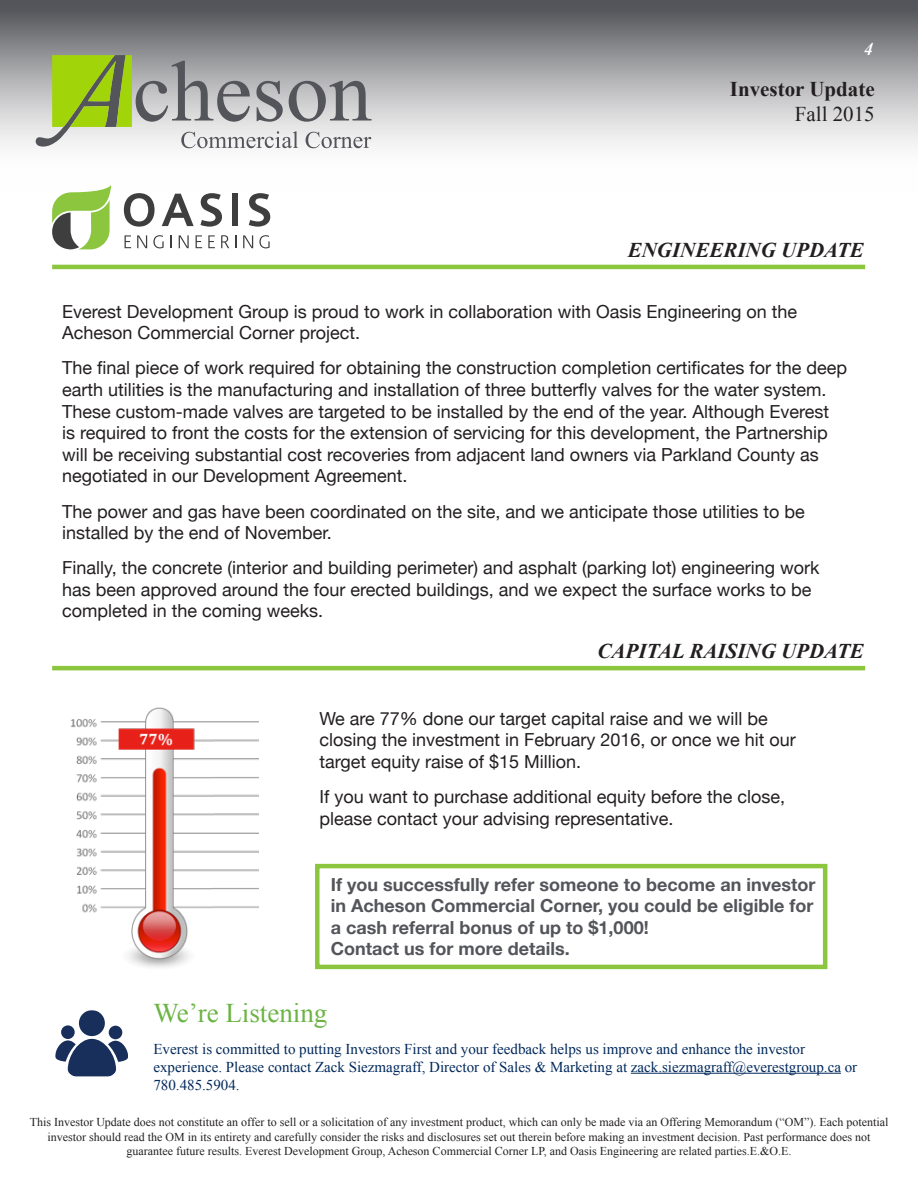
<style>
.page{position:relative;width:918px;height:1188px;background:#fff}
.page>*{position:absolute;margin:0;border:0;box-sizing:border-box;transform-origin:0 0}
.t1{font:27px "Times New Roman";color:#6bb444}
.t2{font:italic 700 21px "Times New Roman";color:#231f20}
.t3{font:700 21px "Times New Roman";color:#231f20}
.t4{font:21px "Times New Roman";color:#231f20}
.t5{font:18px/21.6px "Helvetica Neue";color:#231f20}
.t6{font:700 18px/21.6px "Helvetica Neue";color:#54555a}
.t7{font:italic 700 18px "Times New Roman";color:#fff}
.t8{font:15px/18px "Times New Roman";color:#00295c}
.t9{font:12px/14.4px "Times New Roman";color:#231f20;text-align:center}
</style>
<div class="page">
<div style="left:315px;top:864px;width:512px;height:105px;border:4px solid #8bc63e"></div>
<div style="left:0;top:0;width:918px;height:192px;background:linear-gradient(to bottom,#5a5b60,#fff)"></div>
<svg style="left:36px;top:55px;width:336px;height:93px;background:#aeb69c"></svg>
<svg style="left:52px;top:185px;width:59px;height:64px"></svg>
<svg style="left:125px;top:235px;width:6px;height:13px"></svg>
<svg style="left:137px;top:235px;width:10px;height:13px"></svg>
<svg style="left:153px;top:235px;width:11px;height:13px"></svg>
<svg style="left:171px;top:235px;width:1px;height:13px"></svg>
<svg style="left:179px;top:235px;width:10px;height:13px"></svg>
<svg style="left:196px;top:235px;width:6px;height:13px"></svg>
<svg style="left:208px;top:235px;width:7px;height:13px"></svg>
<svg style="left:221px;top:235px;width:8px;height:13px"></svg>
<svg style="left:235px;top:235px;width:1px;height:13px"></svg>
<svg style="left:243px;top:235px;width:10px;height:13px"></svg>
<svg style="left:259px;top:235px;width:11px;height:13px"></svg>
<svg style="left:124px;top:193px;width:31px;height:34px"></svg>
<svg style="left:162px;top:194px;width:32px;height:32px"></svg>
<svg style="left:200px;top:193px;width:22px;height:34px"></svg>
<div style="left:232px;top:194px;width:6px;height:32px;background:#3e3e3f"></div>
<svg style="left:249px;top:193px;width:21px;height:34px"></svg>
<hr style="left:52px;top:265px;width:813px;height:4px;background:#8bc63e">
<hr style="left:631px;top:1073px;width:210px;height:1px;background:#00295c">
<div style="left:61px;top:1025px;width:14px;height:14px;background:#172f5a;border-radius:50%"></div>
<div style="left:109px;top:1026px;width:13px;height:13px;background:#172f5a;border-radius:50%"></div>
<div style="left:79px;top:1010px;width:26px;height:26px;background:#172f5a;border-radius:50%"></div>
<svg style="left:55px;top:1039px;width:73px;height:37px"></svg>
<hr style="left:52px;top:666px;width:813px;height:4px;background:#8bc63e">
<img style="left:70px;top:708px;width:189px;height:260px">
<p class="t7" style="left:864px;top:37px;width:10px">4</p>
<p class="t3" style="left:730px;top:74px;width:146px">Investor Update</p>
<p class="t4" style="left:795px;top:100px;width:81px">Fall 2015</p>
<p class="t2" style="left:628px;top:235px;width:238px">ENGINEERING UPDATE</p>
<p class="t5" style="left:62px;top:302px;width:737px">Everest Development Group is proud to work in collaboration with Oasis Engineering on the<br>Acheson Commercial Corner project.</p>
<p class="t5" style="left:62px;top:358px;width:787px">The final piece of work required for obtaining the construction completion certificates for the deep earth utilities is the manufacturing and installation of three butterfly valves for the water system.<br>These custom-made valves are targeted to be installed by the end of the year. Although Everest<br>is required to front the costs for the extension of servicing for this development, the Partnership will be receiving substantial cost recoveries from adjacent land owners via Parkland County as negotiated in our Development Agreement.</p>
<p class="t5" style="left:62px;top:501px;width:744px">The power and gas have been coordinated on the site, and we anticipate those utilities to be installed by the end of November.</p>
<p class="t5" style="left:62px;top:558px;width:759px">Finally, the concrete (interior and building perimeter) and asphalt (parking lot) engineering work has been approved around the four erected buildings, and we expect the surface works to be completed in the coming weeks.</p>
<p class="t2" style="left:598px;top:636px;width:268px">CAPITAL RAISING UPDATE</p>
<p class="t5" style="left:320px;top:709px;width:478px">We are 77% done our target capital raise and we will be closing the investment in February 2016, or once we hit our target equity raise of $15 Million.</p>
<p class="t5" style="left:320px;top:787px;width:467px">If you want to purchase additional equity before the close, please contact your advising representative.</p>
<p class="t6" style="left:331px;top:874px;width:486px">If you successfully refer someone to become an investor in Acheson Commercial Corner, you could be eligible for a cash referral bonus of up to $1,000!<br>Contact us for more details.</p>
<h1 class="t1" style="left:153px;top:995px;width:176px">We’re Listening</h1>
<p class="t8" style="left:153px;top:1039px;width:705px">Everest is committed to putting Investors First and your feedback helps us improve and enhance the investor experience. Please contact Zack Siezmagraff, Director of Sales &amp; Marketing at zack.siezmagraff@everestgroup.ca or<br>780.485.5904.</p>
<p class="t9" style="left:30px;top:1115px;width:860px">This Investor Update does not constitute an offer to sell or a solicitation of any investment product, which can only be made via an Offering Memorandum (“OM”). Each potential investor should read the OM in its entirety and carefully consider the risks and disclosures set out therein before making an investment decision. Past performance does not guarantee future results. Everest Development Group, Acheson Commercial Corner LP, and Oasis Engineering are related parties.E.&amp;O.E.</p>
</div>
